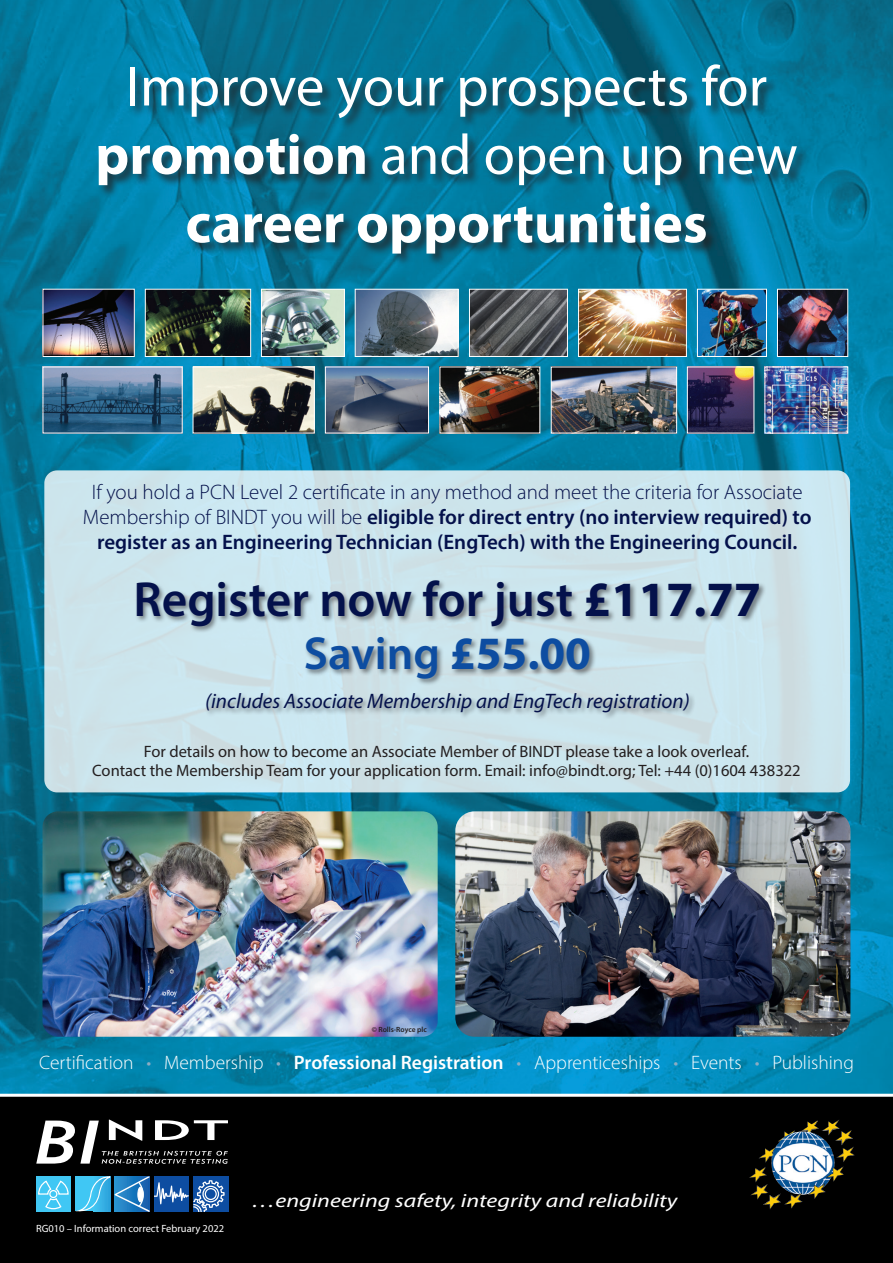
<style>
.page{position:relative;width:893px;height:1263px;background:#fff}
.page>*{position:absolute;margin:0;border:0;box-sizing:border-box;transform-origin:0 0}
.t1{font:57px/68.4px "Myriad Pro";color:#fff;text-align:center}
.t2{font:600 49.5px "Myriad Pro";color:#04114b}
.t3{font:600 46.5px "Myriad Pro";color:#0d4da1}
.t4{font:600 21px/25.2px "Myriad Pro";color:#04114b;text-align:center}
.t5{font:italic 21px "Myriad Pro";color:#04114b}
.t6{font:300 19.5px "Myriad Pro";color:#fff}
.t7{font:italic 19.2px "Myriad Pro";color:#fff;scale:1.25 1}
.t8{font:16.5px "Myriad Pro";color:#231f20}
.t9{font:10.5px "Myriad Pro";color:#fff}
.t10{font:600 7.5px "Myriad Pro";color:#231f20}
.s1{font-weight:700}
.s2{font-weight:300}
.s3{color:#8dacc2}
.s4{font-weight:600}
</style>
<div class="page">
<img style="left:0;top:0;width:893px;height:1094px">
<div style="left:0;top:1095px;width:893px;height:168px;background:#000"></div>
<div style="left:36px;top:1176px;width:35px;height:35px;background:#40c7f4"></div>
<svg style="left:38px;top:1180px;width:31px;height:29px"></svg>
<svg style="left:36px;top:1120px;width:192px;height:44px"></svg>
<div style="left:193px;top:1176px;width:35px;height:35px;background:#0d4da1"></div>
<svg style="left:75px;top:1176px;width:150px;height:35px"></svg>
<hr style="left:0;top:1094px;width:893px;height:3px;background:#fff">
<img style="left:749px;top:1120px;width:106px;height:89px">
<img style="left:455px;top:811px;width:395px;height:226px">
<img style="left:43px;top:811px;width:395px;height:226px">
<div style="left:98px;top:63px;width:711px;height:204px;background:#231f20;opacity:.75"></div>
<div style="left:44px;top:470px;width:806px;height:322px;background:#cce5ec;border-radius:13px"></div>
<div style="left:135px;top:579px;width:632px;height:140px;background:#231f20;opacity:.52"></div>
<img style="left:45px;top:291px;width:88px;height:64px">
<div style="left:43px;top:289px;width:92px;height:68px;border:1px solid #fff"></div>
<img style="left:195px;top:368px;width:118px;height:63px">
<div style="left:193px;top:366px;width:122px;height:67px;border:1px solid #fff"></div>
<img style="left:327px;top:368px;width:100px;height:63px">
<div style="left:325px;top:366px;width:104px;height:67px;border:1px solid #fff"></div>
<img style="left:441px;top:368px;width:97px;height:63px">
<img style="left:553px;top:368px;width:122px;height:63px">
<div style="left:551px;top:366px;width:126px;height:67px;border:1px solid #fff"></div>
<img style="left:689px;top:368px;width:63px;height:63px">
<img style="left:766px;top:368px;width:80px;height:63px">
<div style="left:764px;top:366px;width:84px;height:67px;border:1px solid #fff"></div>
<img style="left:147px;top:291px;width:102px;height:64px">
<div style="left:145px;top:289px;width:106px;height:68px;border:1px solid #fff"></div>
<img style="left:263px;top:291px;width:80px;height:64px">
<div style="left:261px;top:289px;width:84px;height:68px;border:1px solid #fff"></div>
<img style="left:357px;top:291px;width:100px;height:64px">
<div style="left:355px;top:289px;width:104px;height:68px;border:1px solid #fff"></div>
<img style="left:471px;top:291px;width:95px;height:64px">
<div style="left:469px;top:289px;width:99px;height:68px;border:1px solid #fff"></div>
<img style="left:580px;top:291px;width:105px;height:64px">
<div style="left:578px;top:289px;width:109px;height:68px;border:1px solid #fff"></div>
<img style="left:699px;top:291px;width:66px;height:64px">
<div style="left:697px;top:289px;width:70px;height:68px;border:1px solid #fff"></div>
<img style="left:779px;top:291px;width:67px;height:64px">
<div style="left:777px;top:289px;width:71px;height:68px;border:1px solid #fff"></div>
<img style="left:45px;top:368px;width:136px;height:63px">
<div style="left:43px;top:366px;width:140px;height:67px;border:1px solid #fff"></div>
<p class="t1" style="left:95px;top:51px;width:704px">Improve your prospects for <span class="s1">promotion</span> and open up new <span class="s1">career opportunities</span></p>
<p class="t4" style="left:83px;top:479px;width:730px"><span class="s2">If you hold a PCN Level 2 certificate in any method and meet the criteria for Associate<br>Membership of BINDT you will be</span> eligible for direct entry (no interview required) to register as an Engineering Technician (EngTech) with the Engineering Council.</p>
<p class="t2" style="left:133px;top:568px;width:629px">Register now for just <span class="s1">£117.77</span></p>
<p class="t3" style="left:304px;top:623px;width:289px">Saving <span class="s1">£55.00</span></p>
<p class="t5" style="left:205px;top:688px;width:486px">(includes Associate Membership and EngTech registration)</p>
<p class="t8" style="left:144px;top:741px;width:607px">For details on how to become an Associate Member of BINDT please take a look overleaf.</p>
<p class="t8" style="left:92px;top:761px;width:710px">Contact the Membership Team for your application form. Email: info@bindt.org; Tel: +44 (0)1604 438322</p>
<p class="t10" style="left:372px;top:1025px;width:57px">© Rolls-Royce plc</p>
<p class="t6" style="left:39px;top:1050px;width:816px">Certification <span class="s3">•</span> Membership <span class="s3">•</span> <span class="s4">Professional Registration</span> <span class="s3">•</span> Apprenticeships <span class="s3">•</span> Events <span class="s3">•</span> Publishing</p>
<p class="t9" style="left:36px;top:1222px;width:190px">RG010 – Information correct February 2022</p>
<p class="t7" style="left:252px;top:1189px;width:342px">…engineering safety, integrity and reliability</p>
</div>
